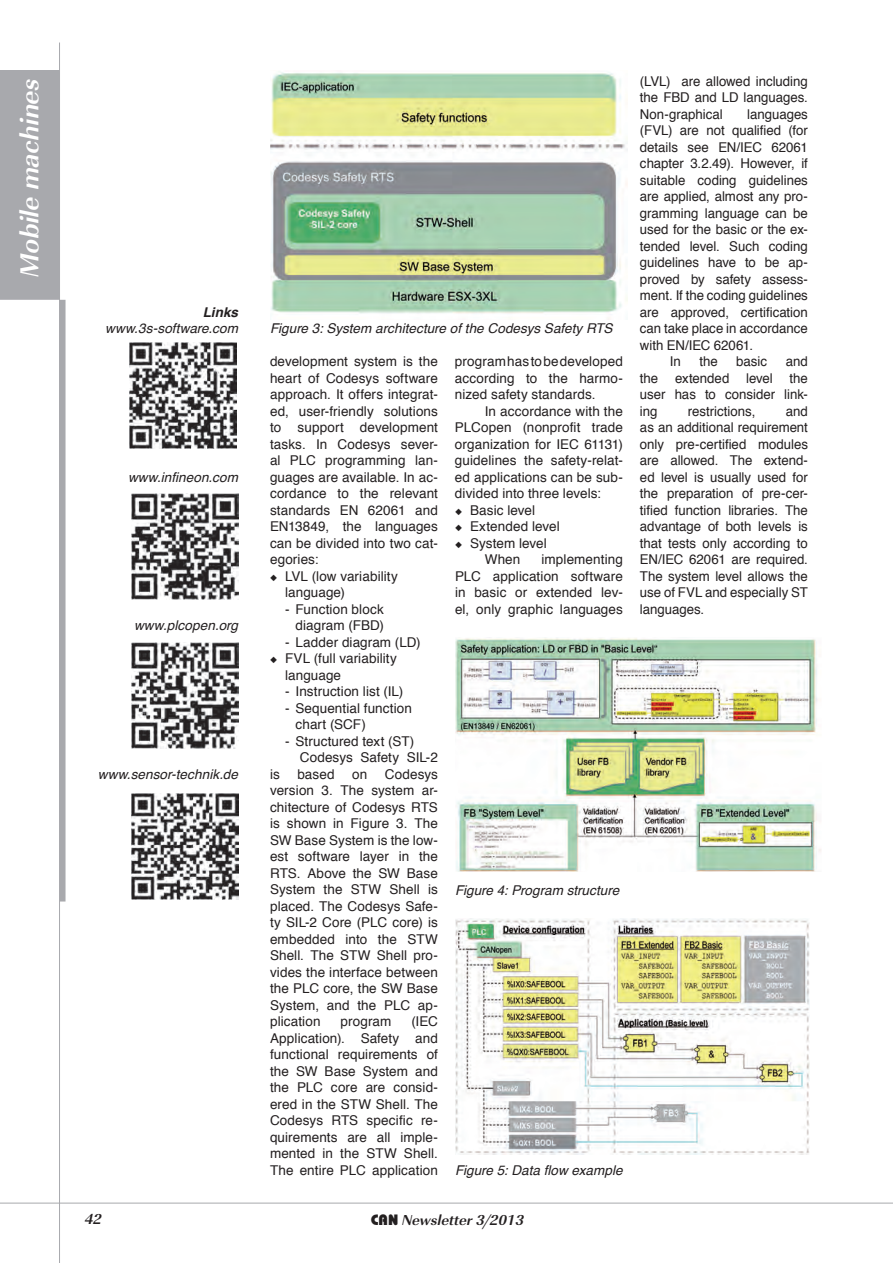
<style>
.page{position:relative;width:893px;height:1263px;background:#fff}
.page>*{position:absolute;margin:0;border:0;box-sizing:border-box;transform-origin:0 0}
.t1{font:27px "URW Imperial T Bold Obli";letter-spacing:-.005em;color:#fff}
.t2{font:15px "URW Imperial T Bold Obli";color:#231f20}
.t3{font:13.5px/16.5px "Helvetica";letter-spacing:.005em;color:#231f20;text-align:justify}
.t4{font:italic 13.5px "Helvetica";letter-spacing:.005em;color:#231f20}
.t5{font:italic 700 13.5px "Helvetica";color:#231f20}
.s1{font-family:"Bauhaus";font-weight:800}
</style>
<div class="page">
<div style="left:60px;top:300px;width:6px;height:601px;background:#a8a9ad"></div>
<img style="left:132px;top:642px;width:106px;height:106px">
<img style="left:132px;top:793px;width:106px;height:106px">
<img style="left:130px;top:342px;width:106px;height:107px">
<img style="left:132px;top:493px;width:106px;height:107px">
<img style="left:455px;top:638px;width:366px;height:234px">
<img style="left:455px;top:918px;width:355px;height:236px">
<img style="left:270px;top:72px;width:358px;height:248px">
<hr style="left:59px;top:43px;width:1px;height:1220px;background:#a8a9ad">
<hr style="left:0;top:1203px;width:893px;height:1px;background:#a8a9ad">
<div style="left:0;top:70px;width:59px;height:230px;background:#a8a9ad"></div>
<h1 class="t1" style="left:14px;top:277px;width:201px;rotate:-90deg">Mobile machines</h1>
<p class="t5" style="left:203px;top:301px;width:37px">Links</p>
<p class="t4" style="left:105px;top:318px;width:134px">www.3s-software.com</p>
<p class="t4" style="left:128px;top:467px;width:112px">www.infineon.com</p>
<p class="t4" style="left:134px;top:615px;width:106px">www.plcopen.org</p>
<p class="t4" style="left:98px;top:764px;width:142px">www.sensor-technik.de</p>
<p class="t4" style="left:270px;top:318px;width:344px">Figure 3: System architecture of the Codesys Safety RTS</p>
<p class="t3" style="left:270px;top:354px;width:169px">development system is the heart of Codesys software approach. It offers integrat&shy;ed, user-friendly solutions to support development tasks. In Codesys sever&shy;al PLC programming lan&shy;guages are available. In ac&shy;cordance to the relevant standards EN 62061 and EN13849, the languages can be divided into two cat&shy;egories:</p>
<p class="t3" style="left:285px;top:568px;width:114px;text-indent:-15px">◆ LVL (low variability language)</p>
<p class="t3" style="left:285px;top:601px;width:101px;text-align:right">- Function block diagram (FBD)</p>
<p class="t3" style="left:285px;top:634px;width:137px">- Ladder diagram (LD)</p>
<p class="t3" style="left:285px;top:651px;width:113px;text-indent:-15px">◆ FVL (full variability language</p>
<p class="t3" style="left:285px;top:684px;width:120px">- Instruction list (IL)</p>
<p class="t3" style="left:296px;top:700px;width:118px;text-indent:-11px">- Sequential function chart (SCF)</p>
<p class="t3" style="left:300px;top:733px;width:140px;text-indent:-15px">- Structured text (ST)<br>Codesys Safety SIL-2</p>
<p class="t3" style="left:270px;top:766px;width:11px">is</p>
<p class="t3" style="left:297px;top:766px;width:39px">based</p>
<p class="t3" style="left:352px;top:766px;width:17px">on</p>
<p class="t3" style="left:270px;top:766px;width:169px;text-indent:115px">Codesys version 3. The system ar&shy;chitecture of Codesys RTS is shown in Figure 3. The SW Base System is the low&shy;est software layer in the RTS. Above the SW Base System the STW Shell is placed. The Codesys Safe&shy;ty SIL-2 Core (PLC core) is embedded into the STW Shell. The STW Shell pro&shy;vides the interface between the PLC core, the SW Base System, and the PLC ap&shy;plication</p>
<p class="t3" style="left:270px;top:1014px;width:169px;text-indent:141px">(IEC Application). Safety and functional requirements of the SW Base System and the PLC core are consid&shy;ered in the STW Shell. The Codesys RTS specific re&shy;quirements are all imple&shy;mented in the STW Shell.<br>The entire PLC application</p>
<p class="t3" style="left:340px;top:1014px;width:52px">program</p>
<p class="t3" style="left:455px;top:354px;width:169px">program has to be developed according to the harmo&shy;nized safety standards.</p>
<p class="t3" style="left:455px;top:403px;width:169px;text-indent:30px">In accordance with the PLCopen (nonprofit trade organization for IEC 61131) guidelines the safety-relat&shy;ed applications can be sub&shy;divided into three levels:</p>
<p class="t3" style="left:455px;top:502px;width:82px">◆ Basic level</p>
<p class="t3" style="left:455px;top:519px;width:106px">◆ Extended level</p>
<p class="t3" style="left:455px;top:535px;width:93px;text-align:center">◆ System level<br>When</p>
<p class="t3" style="left:455px;top:552px;width:169px;text-indent:86px">implementing PLC application software in basic or extended lev&shy;el, only graphic languages</p>
<p class="t4" style="left:455px;top:879px;width:166px">Figure 4: Program structure</p>
<p class="t4" style="left:455px;top:1160px;width:169px">Figure 5: Data flow example</p>
<p class="t2" style="left:85px;top:1210px;width:18px">42</p>
<p class="t2" style="left:371px;top:1211px;width:155px"><span class="s1">CAN</span> Newsletter 3/2013</p>
<p class="t3" style="left:640px;top:73px;width:169px">(LVL) are allowed including the FBD and LD languages.<br>Non-graphical</p>
<p class="t3" style="left:747px;top:106px;width:62px">languages</p>
<p class="t3" style="left:640px;top:123px;width:169px">(FVL) are not qualified (for</p>
<p class="t3" style="left:640px;top:139px;width:169px">details see EN/IEC 62061</p>
<p class="t3" style="left:640px;top:156px;width:169px">chapter 3.2.49). However, if</p>
<p class="t3" style="left:640px;top:172px;width:169px">suitable coding guidelines</p>
<p class="t3" style="left:640px;top:189px;width:169px">are applied, almost any pro-</p>
<p class="t3" style="left:640px;top:205px;width:169px">gramming language can be</p>
<p class="t3" style="left:640px;top:222px;width:169px">used for the basic or the ex-</p>
<p class="t3" style="left:640px;top:238px;width:169px">tended level. Such coding</p>
<p class="t3" style="left:640px;top:255px;width:169px">guidelines have to be ap-</p>
<p class="t3" style="left:640px;top:271px;width:169px">proved by safety assess-</p>
<p class="t3" style="left:640px;top:288px;width:169px">ment. If the coding guidelines</p>
<p class="t3" style="left:640px;top:304px;width:169px">are approved, certification</p>
<p class="t3" style="left:640px;top:321px;width:169px">can take place in accordance</p>
<p class="t3" style="left:640px;top:337px;width:115px">with EN/IEC 62061.</p>
<p class="t3" style="left:670px;top:354px;width:12px">In</p>
<p class="t3" style="left:699px;top:354px;width:20px">the</p>
<p class="t3" style="left:736px;top:354px;width:32px">basic</p>
<p class="t3" style="left:640px;top:354px;width:169px;text-indent:146px">and the extended level the user has to consider link&shy;ing</p>
<p class="t3" style="left:640px;top:403px;width:169px;text-indent:146px">and as an additional requirement only pre-certified modules are allowed. The extend&shy;ed level is usually used for the preparation of pre-cer&shy;tified function libraries. The advantage of both levels is that tests only according to EN/IEC 62061 are required.<br>The system level allows the use of FVL and especially ST languages.</p>
<p class="t3" style="left:688px;top:403px;width:69px">restrictions,</p>
</div>
